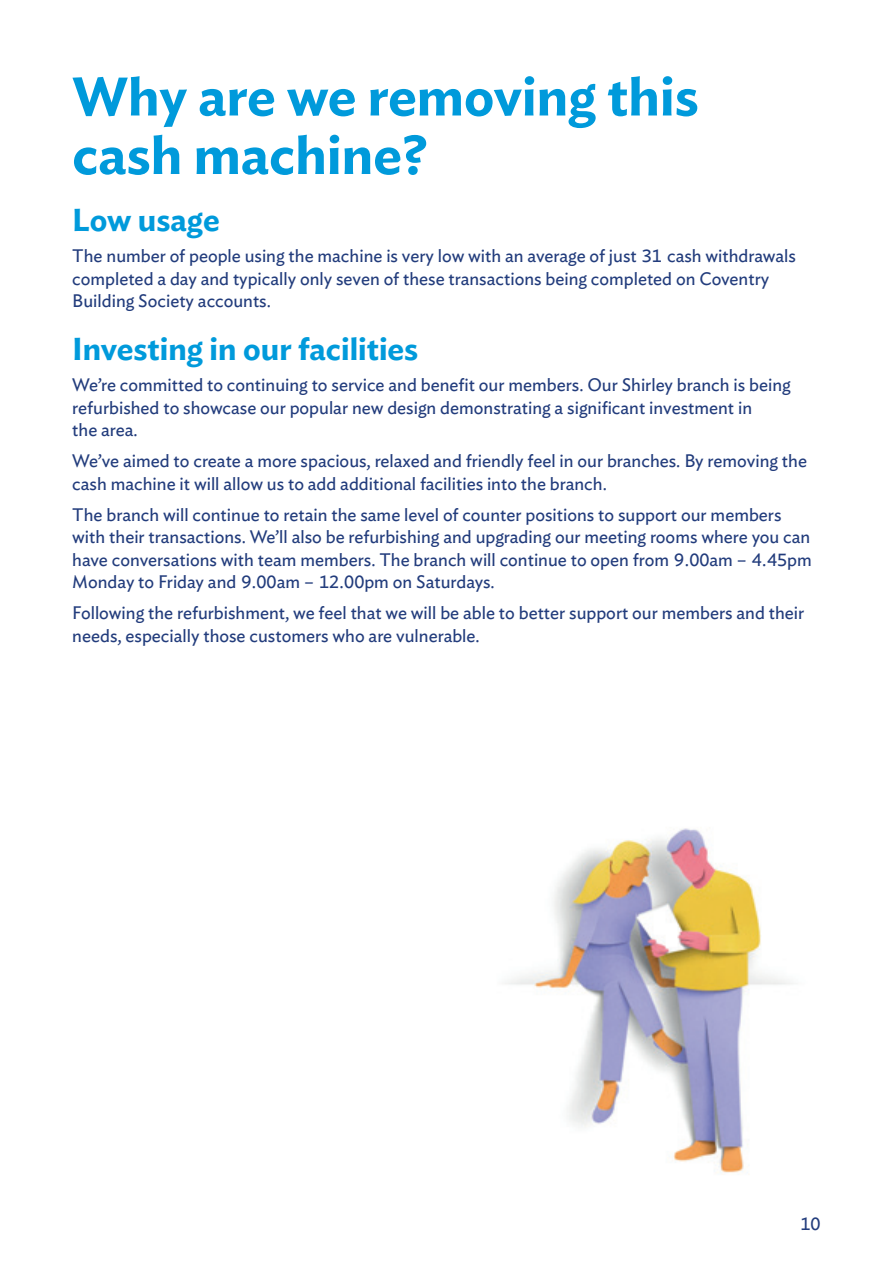
<style>
.page{position:relative;width:893px;height:1263px;background:#fff}
.page>*{position:absolute;margin:0;border:0;box-sizing:border-box;transform-origin:0 0}
.Header_2_-_semi_bold{font:600 54px/58.5px "Ideal Sans";color:#009adb}
.Header_4_-_semi_bold{font:600 31.5px "Ideal Sans";color:#009adb}
.Body_copy_12pt_-_boo{font:18px/22.5px "Ideal Sans";color:#223c7c}
</style>
<div class="page">
<img style="left:505px;top:828px;width:288px;height:345px">
<p class="Header_2_-_semi_bold" style="left:72px;top:63px;width:628px">Why are we removing this cash machine?</p>
<p class="Header_4_-_semi_bold" style="left:72px;top:196px;width:149px">Low usage</p>
<p class="Body_copy_12pt_-_boo" style="left:72px;top:243px;width:725px">The number of people using the machine is very low with an average of just 31 cash withdrawals completed a day and typically only seven of these transactions being completed on Coventry<br>Building Society accounts.</p>
<p class="Header_4_-_semi_bold" style="left:72px;top:325px;width:348px">Investing in our facilities</p>
<p class="Body_copy_12pt_-_boo" style="left:72px;top:372px;width:720px">We’re committed to continuing to service and benefit our members. Our Shirley branch is being refurbished to showcase our popular new design demonstrating a significant investment in<br>the area.</p>
<p class="Body_copy_12pt_-_boo" style="left:72px;top:448px;width:736px">We’ve aimed to create a more spacious, relaxed and friendly feel in our branches. By removing the cash machine it will allow us to add additional facilities into the branch.</p>
<p class="Body_copy_12pt_-_boo" style="left:72px;top:502px;width:741px">The branch will continue to retain the same level of counter positions to support our members with their transactions. We’ll also be refurbishing and upgrading our meeting rooms where you can have conversations with team members. The branch will continue to open from 9.00am – 4.45pm Monday to Friday and 9.00am – 12.00pm on Saturdays.</p>
<p class="Body_copy_12pt_-_boo" style="left:72px;top:600px;width:734px">Following the refurbishment, we feel that we will be able to better support our members and their needs, especially those customers who are vulnerable.</p>
<p class="Body_copy_12pt_-_boo" style="left:800px;top:1211px;width:22px">10</p>
</div>
